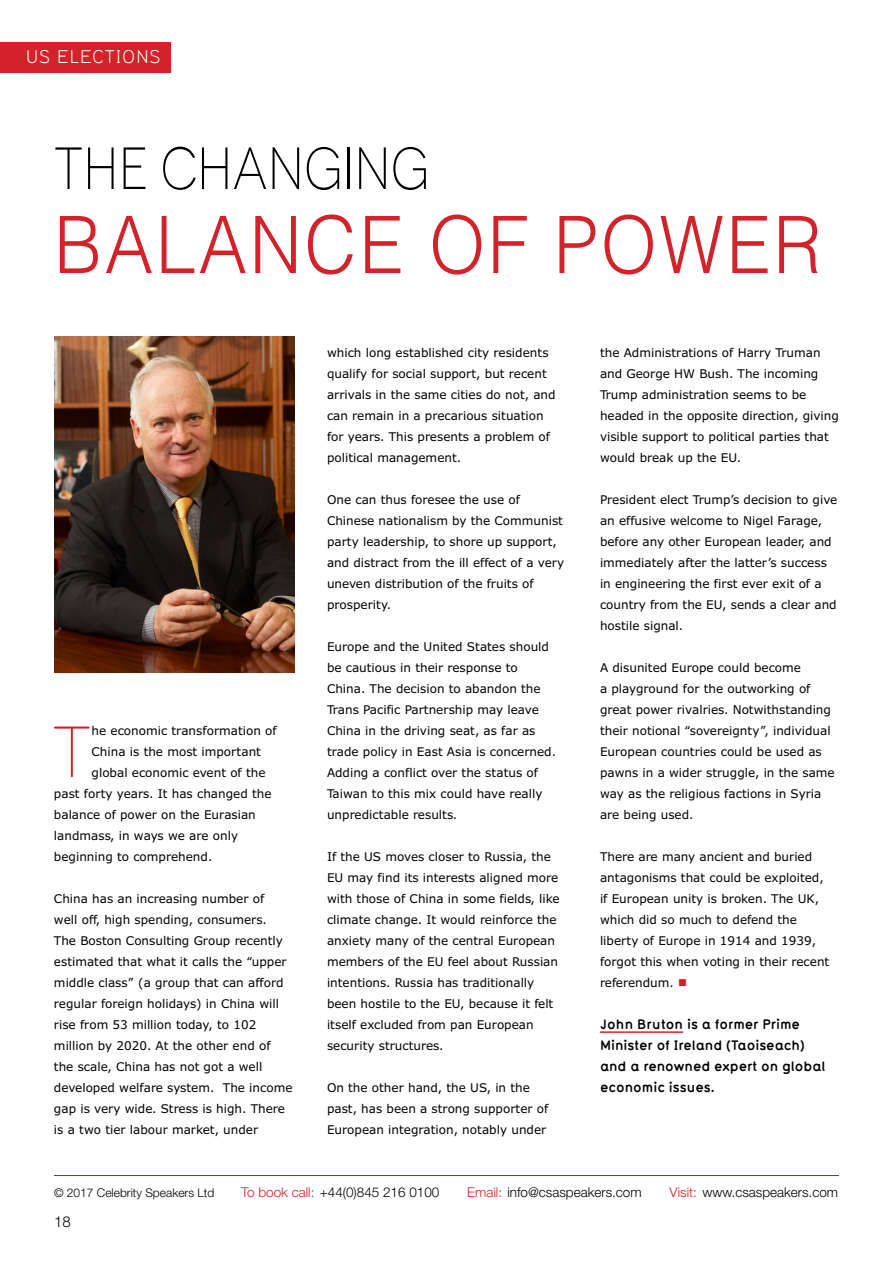
<style>
.page{position:relative;width:893px;height:1263px;background:#fff}
.page>*{position:absolute;margin:0;border:0;box-sizing:border-box;transform-origin:0 0}
.t1{font:300 79.2px "Helvetica LT Std";letter-spacing:.04em;color:#d2232a;scale:.91 1}
.t2{font:300 70.8px "Typ 1451";color:#d2232a}
.t3{font:300 59.4px "Novecento";color:#000;scale:.91 1}
.t4{font:18px "Typ 1451";letter-spacing:.05em;color:#fff}
.t5{font:300 15px "Helvetica Neue";color:#000}
.t6{font:700 13.5px/21px "Typ 1451";color:#000}
.t7{font:300 13.5px "Helvetica Neue";color:#000}
.t8{font:12px/21px "Verdana Pro";color:#000}
.t9{font:300 12px "Helvetica Neue";color:#000}
.s1{color:#d2232a}
</style>
<div class="page">
<hr style="left:54px;top:1175px;width:785px;height:1px;background:#c40f3d">
<div style="left:0;top:42px;width:170px;height:30px;background:#d2232a"></div>
<hr style="left:600px;top:1031px;width:83px;height:2px;background:#d72229">
<img style="left:54px;top:336px;width:240px;height:336px">
<h3 class="t4" style="left:26px;top:45px;width:136px">US ELECTIONS</h3>
<h3 class="t3" style="left:54px;top:134px;width:413px">THE CHANGING</h3>
<h1 class="t1" style="left:54px;top:195px;width:845px">BALANCE OF POWER</h1>
<h2 class="t2" style="left:52px;top:704px;width:41px">T</h2>
<p class="t8" style="left:92px;top:720px;width:187px">he economic transformation of</p>
<p class="t8" style="left:92px;top:741px;width:171px">China is the most important</p>
<p class="t8" style="left:92px;top:762px;width:175px">global economic event of the</p>
<p class="t8" style="left:54px;top:783px;width:219px">past forty years. It has changed the</p>
<p class="t8" style="left:54px;top:804px;width:203px">balance of power on the Eurasian</p>
<p class="t8" style="left:54px;top:825px;width:186px">landmass, in ways we are only</p>
<p class="t8" style="left:54px;top:846px;width:160px">beginning to comprehend.</p>
<p class="t8" style="left:54px;top:888px;width:240px">China has an increasing number of<br>well off, high spending, consumers.<br>The Boston Consulting Group recently estimated that what it calls the “upper middle class” (a group that can afford regular foreign holidays) in China will rise from 53 million today, to 102 million by 2020. At the other end of the scale, China has not got a well developed welfare system. The income gap is very wide. Stress is high. There is a two tier labour market, under</p>
<p class="t8" style="left:327px;top:342px;width:230px">which long established city residents qualify for social support, but recent arrivals in the same cities do not, and can remain in a precarious situation for years. This presents a problem of political management.</p>
<p class="t8" style="left:327px;top:489px;width:239px">One can thus foresee the use of<br>Chinese nationalism by the Communist party leadership, to shore up support, and distract from the ill effect of a very uneven distribution of the fruits of prosperity.</p>
<p class="t8" style="left:327px;top:636px;width:231px">Europe and the United States should be cautious in their response to China. The decision to abandon the Trans Pacific Partnership may leave China in the driving seat, as far as trade policy in East Asia is concerned.<br>Adding a conflict over the status of Taiwan to this mix could have really unpredictable results.</p>
<p class="t8" style="left:327px;top:846px;width:234px">If the US moves closer to Russia, the EU may find its interests aligned more with those of China in some fields, like climate change. It would reinforce the anxiety many of the central European members of the EU feel about Russian intentions. Russia has traditionally been hostile to the EU, because it felt itself excluded from pan European security structures.</p>
<p class="t8" style="left:327px;top:1077px;width:223px">On the other hand, the US, in the past, has been a strong supporter of<br>European integration, notably under</p>
<p class="t8" style="left:600px;top:342px;width:240px">the Administrations of Harry Truman and George HW Bush. The incoming Trump administration seems to be headed in the opposite direction, giving visible support to political parties that would break up the EU.</p>
<p class="t8" style="left:600px;top:489px;width:239px">President elect Trump’s decision to give an effusive welcome to Nigel Farage, before any other European leader, and immediately after the latter’s success in engineering the first ever exit of a country from the EU, sends a clear and hostile signal.</p>
<p class="t8" style="left:600px;top:657px;width:236px">A disunited Europe could become<br>a playground for the outworking of great power rivalries. Notwithstanding their notional “sovereignty”, individual European countries could be used as pawns in a wider struggle, in the same way as the religious factions in Syria are being used.</p>
<p class="t8" style="left:600px;top:846px;width:231px">There are many ancient and buried antagonisms that could be exploited, if European unity is broken. The UK, which did so much to defend the liberty of Europe in 1914 and 1939, forgot this when voting in their recent referendum. <span class="s1">■</span></p>
<p class="t6" style="left:600px;top:1013px;width:227px">John Bruton is a former Prime<br>Minister of Ireland (Taoiseach) and a renowned expert on global economic issues.</p>
<p class="t9" style="left:54px;top:1185px;width:162px">© 2017 Celebrity Speakers Ltd</p>
<p class="t7" style="left:241px;top:1184px;width:200px"><span class="s1">To book call:</span> +44(0)845 216 0100</p>
<p class="t7" style="left:467px;top:1184px;width:176px"><span class="s1">Email:</span> info@csaspeakers.com</p>
<p class="t7" style="left:670px;top:1184px;width:170px"><span class="s1">Visit:</span> www.csaspeakers.com</p>
<p class="t5" style="left:54px;top:1212px;width:18px">18</p>
</div>
